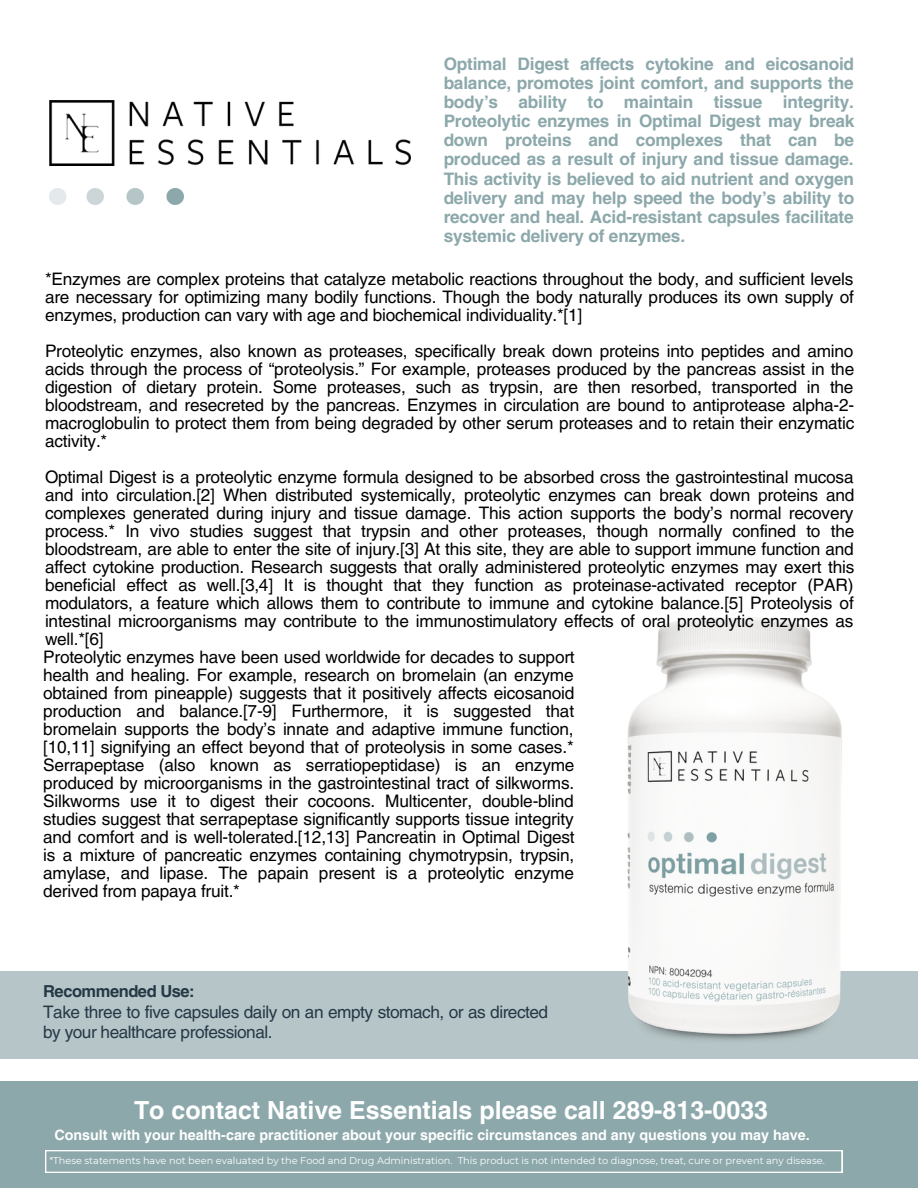
<style>
.page{position:relative;width:918px;height:1188px;background:#fff}
.page>*{position:absolute;margin:0;border:0;box-sizing:border-box;transform-origin:0 0}
.t1{font:700 24.9px "Helvetica LT Pro";color:#fff}
.t2{font:17.25px/18px "Helvetica LT Pro";letter-spacing:-.01em;color:#000;text-align:justify}
.t3{font:700 17.25px/19.2px "Helvetica LT Pro";letter-spacing:-.01em;color:#8ca8ab;text-align:justify}
.t4{font:17.25px/20.2px "Helvetica LT Pro";letter-spacing:-.03em;color:#253846}
.t5{font:700 16.5px "Helvetica LT Pro";letter-spacing:-.03em;color:#253846}
.t6{font:700 14.25px "Helvetica LT Pro";color:#fff}
.t7{font:9.75px "Montserrat";color:#fff}
</style>
<div class="page">
<div style="left:0;top:1082px;width:918px;height:106px;background:#8ca8ab"></div>
<div style="left:0;top:972px;width:918px;height:87px;background:#b6c5c7"></div>
<svg style="left:45px;top:1150px;width:797px;height:23px"></svg>
<img style="left:50px;top:101px;width:361px;height:65px">
<img style="left:50px;top:188px;width:134px;height:17px">
<img style="left:626px;top:617px;width:216px;height:424px">
<p class="t3" style="left:444px;top:56px;width:412px">Optimal Digest affects cytokine and eicosanoid balance, promotes joint comfort, and supports the body’s ability to maintain tissue integrity.<br>Proteolytic enzymes in Optimal Digest may break down proteins and complexes that can be produced as a result of injury and tissue damage.<br>This activity is believed to aid nutrient and oxygen delivery and may help speed the body’s ability to recover and heal. Acid-resistant capsules facilitate systemic delivery of enzymes.</p>
<p class="t2" style="left:45px;top:272px;width:810px">*Enzymes are complex proteins that catalyze metabolic reactions throughout the body, and sufficient levels are necessary for optimizing many bodily functions. Though the body naturally produces its own supply of enzymes, production can vary with age and biochemical individuality.*[1]</p>
<p class="t2" style="left:45px;top:344px;width:811px">Proteolytic enzymes, also known as proteases, specifically break down proteins into peptides and amino acids through the process of “proteolysis.” For example, proteases produced by the pancreas assist in the digestion of dietary protein. Some proteases, such as trypsin, are then resorbed, transported in the bloodstream, and resecreted by the pancreas. Enzymes in circulation are bound to antiprotease alpha-2- macroglobulin to protect them from being degraded by other serum proteases and to retain their enzymatic activity.*</p>
<p class="t2" style="left:45px;top:470px;width:811px">Optimal Digest is a proteolytic enzyme formula designed to be absorbed cross the gastrointestinal mucosa and into circulation.[2] When distributed systemically, proteolytic enzymes can break down proteins and complexes generated during injury and tissue damage. This action supports the body’s normal recovery process.* In vivo studies suggest that trypsin and other proteases, though normally confined to the bloodstream, are able to enter the site of injury.[3] At this site, they are able to support immune function and affect cytokine production. Research suggests that orally administered proteolytic enzymes may exert this beneficial effect as well.[3,4] It is thought that they function as proteinase-activated receptor (PAR) modulators, a feature which allows them to contribute to immune and cytokine balance.[5] Proteolysis of intestinal microorganisms may contribute to the immunostimulatory effects of oral proteolytic enzymes as well.*[6]</p>
<p class="t2" style="left:43px;top:650px;width:533px">Proteolytic enzymes have been used worldwide for decades to support health and healing. For example, research on bromelain (an enzyme obtained from pineapple) suggests that it positively affects eicosanoid production and balance.[7-9] Furthermore, it is suggested that bromelain supports the body’s innate and adaptive immune function, [10,11] signifying an effect beyond that of proteolysis in some cases.* Serrapeptase (also known as serratiopeptidase) is an enzyme produced by microorganisms in the gastrointestinal tract of silkworms.<br>Silkworms use it to digest their cocoons. Multicenter, double-blind studies suggest that serrapeptase significantly supports tissue integrity and comfort and is well-tolerated.[12,13] Pancreatin in Optimal Digest is a mixture of pancreatic enzymes containing chymotrypsin, trypsin, amylase, and lipase. The papain present is a proteolytic enzyme derived from papaya fruit.*</p>
<p class="t5" style="left:43px;top:986px;width:153px">Recommended Use:</p>
<p class="t4" style="left:43px;top:1003px;width:507px">Take three to five capsules daily on an empty stomach, or as directed by your healthcare professional.</p>
<h1 class="t1" style="left:134px;top:1101px;width:636px">To contact Native Essentials please call 289-813-0033</h1>
<p class="t7" style="left:50px;top:1155px;width:777px">*These statements have not been evaluated by the Food and Drug Administration. This product is not intended to diagnose, treat, cure or prevent any disease.</p>
<p class="t6" style="left:54px;top:1129px;width:757px">Consult with your health-care practitioner about your specific circumstances and any questions you may have.</p>
</div>
